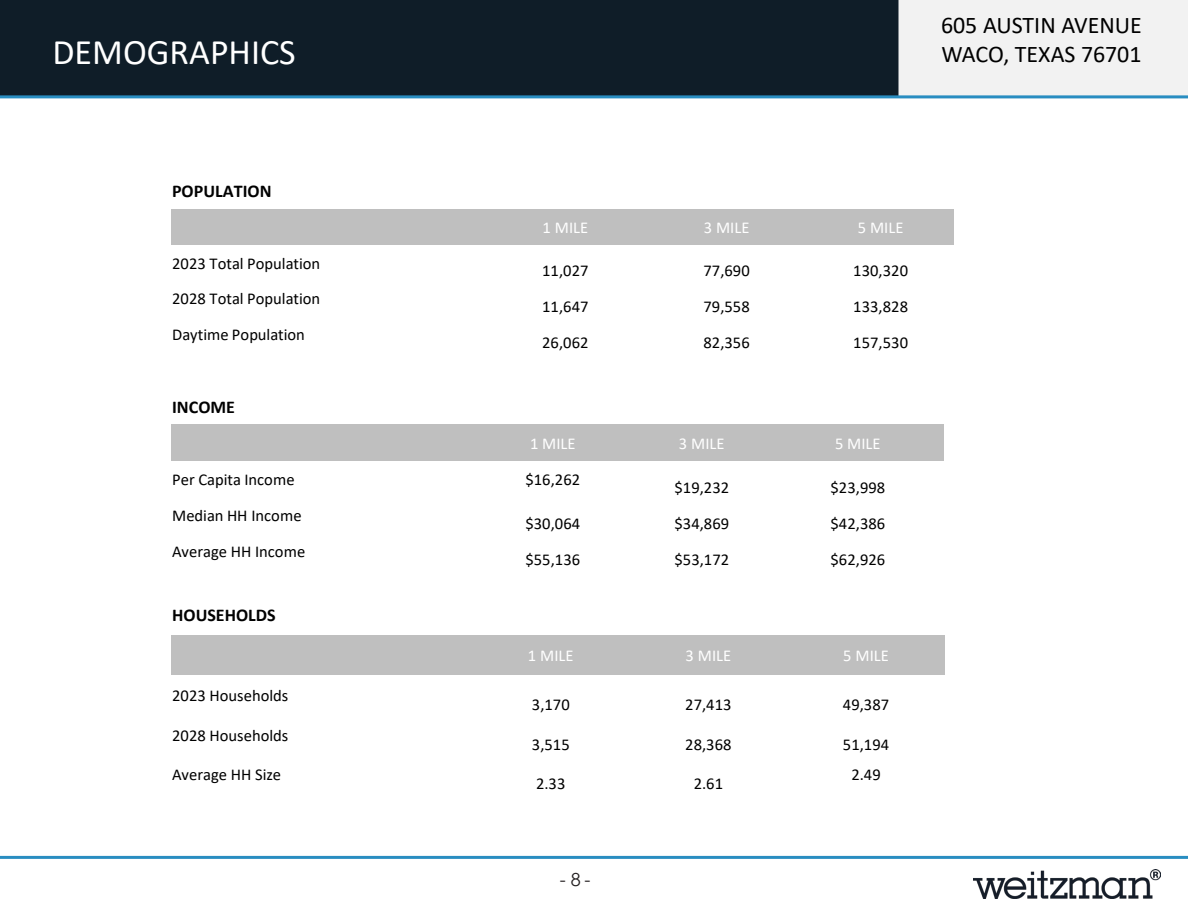
<style>
.page{position:relative;width:1188px;height:918px;background:#fff}
.page>*{position:absolute;margin:0;border:0;box-sizing:border-box;transform-origin:0 0}
.t1{font:36px "Calibri";color:#fff}
.t2{font:24px/28.8px "Calibri";letter-spacing:-.005em;color:#000}
.t3{font:700 18px "Calibri";color:#000}
.t4{font:18px "Century Gothic";color:#231f20}
.t5{font:16.5px "Calibri";letter-spacing:.005em;color:#000}
.t6{font:16.5px "Calibri";letter-spacing:.005em;color:#fff}
</style>
<div class="page">
<div style="left:0;top:0;width:900px;height:95px;background:#0f1d28"></div>
<div style="left:898px;top:0;width:290px;height:95px;background:#f2f2f2"></div>
<hr style="left:0;top:95px;width:1188px;height:3px;background:#298dc1">
<img style="left:974px;top:869px;width:187px;height:30px">
<hr style="left:0;top:856px;width:1188px;height:3px;background:#298dc1">
<div style="left:171px;top:636px;width:301px;height:39px;background:#bfbfbf"></div>
<div style="left:472px;top:636px;width:158px;height:39px;background:#bfbfbf"></div>
<div style="left:630px;top:636px;width:157px;height:39px;background:#bfbfbf"></div>
<div style="left:787px;top:636px;width:158px;height:39px;background:#bfbfbf"></div>
<div style="left:171px;top:425px;width:304px;height:36px;background:#bfbfbf"></div>
<div style="left:475px;top:425px;width:156px;height:36px;background:#bfbfbf"></div>
<div style="left:631px;top:425px;width:142px;height:36px;background:#bfbfbf"></div>
<div style="left:773px;top:425px;width:170px;height:36px;background:#bfbfbf"></div>
<div style="left:171px;top:209px;width:314px;height:36px;background:#bfbfbf"></div>
<div style="left:485px;top:209px;width:161px;height:36px;background:#bfbfbf"></div>
<div style="left:646px;top:209px;width:161px;height:36px;background:#bfbfbf"></div>
<div style="left:807px;top:209px;width:147px;height:36px;background:#bfbfbf"></div>
<h2 class="t1" style="left:52px;top:27px;width:245px">DEMOGRAPHICS</h2>
<h2 class="t2" style="left:941px;top:10px;width:202px">605 AUSTIN AVENUE<br>WACO, TEXAS 76701</h2>
<p class="t3" style="left:172px;top:178px;width:101px">POPULATION</p>
<p class="t5" style="left:172px;top:252px;width:149px">2023 Total Population</p>
<p class="t5" style="left:172px;top:288px;width:150px">2028 Total Population</p>
<p class="t5" style="left:172px;top:323px;width:134px">Daytime Population</p>
<p class="t3" style="left:172px;top:394px;width:64px">INCOME</p>
<p class="t6" style="left:543px;top:216px;width:47px">1 MILE</p>
<p class="t6" style="left:704px;top:216px;width:47px">3 MILE</p>
<p class="t6" style="left:858px;top:216px;width:47px">5 MILE</p>
<p class="t5" style="left:542px;top:259px;width:48px">11,027</p>
<p class="t5" style="left:703px;top:259px;width:48px">77,690</p>
<p class="t5" style="left:853px;top:259px;width:56px">130,320</p>
<p class="t5" style="left:542px;top:295px;width:48px">11,647</p>
<p class="t5" style="left:703px;top:295px;width:48px">79,558</p>
<p class="t5" style="left:853px;top:295px;width:56px">133,828</p>
<p class="t5" style="left:542px;top:331px;width:48px">26,062</p>
<p class="t5" style="left:703px;top:331px;width:48px">82,356</p>
<p class="t5" style="left:853px;top:331px;width:56px">157,530</p>
<p class="t6" style="left:530px;top:432px;width:47px">1 MILE</p>
<p class="t6" style="left:679px;top:432px;width:47px">3 MILE</p>
<p class="t6" style="left:835px;top:432px;width:47px">5 MILE</p>
<p class="t5" style="left:172px;top:468px;width:124px">Per Capita Income</p>
<p class="t5" style="left:525px;top:468px;width:56px">$16,262</p>
<p class="t5" style="left:674px;top:476px;width:56px">$19,232</p>
<p class="t5" style="left:831px;top:476px;width:56px">$23,998</p>
<p class="t5" style="left:172px;top:504px;width:131px">Median HH Income</p>
<p class="t5" style="left:525px;top:512px;width:56px">$30,064</p>
<p class="t5" style="left:674px;top:512px;width:56px">$34,869</p>
<p class="t5" style="left:831px;top:512px;width:56px">$42,386</p>
<p class="t5" style="left:172px;top:540px;width:135px">Average HH Income</p>
<p class="t5" style="left:525px;top:548px;width:56px">$55,136</p>
<p class="t5" style="left:674px;top:548px;width:56px">$53,172</p>
<p class="t5" style="left:831px;top:548px;width:56px">$62,926</p>
<p class="t3" style="left:172px;top:603px;width:105px">HOUSEHOLDS</p>
<p class="t5" style="left:172px;top:684px;width:118px">2023 Households</p>
<p class="t5" style="left:172px;top:724px;width:118px">2028 Households</p>
<p class="t5" style="left:172px;top:763px;width:111px">Average HH Size</p>
<p class="t6" style="left:528px;top:645px;width:47px">1 MILE</p>
<p class="t6" style="left:686px;top:645px;width:47px">3 MILE</p>
<p class="t6" style="left:843px;top:645px;width:47px">5 MILE</p>
<p class="t5" style="left:532px;top:693px;width:39px">3,170</p>
<p class="t5" style="left:685px;top:693px;width:48px">27,413</p>
<p class="t5" style="left:843px;top:693px;width:48px">49,387</p>
<p class="t5" style="left:532px;top:733px;width:39px">3,515</p>
<p class="t5" style="left:685px;top:733px;width:48px">28,368</p>
<p class="t5" style="left:843px;top:733px;width:48px">51,194</p>
<p class="t5" style="left:536px;top:772px;width:31px">2.33</p>
<p class="t5" style="left:694px;top:772px;width:31px">2.61</p>
<p class="t4" style="left:560px;top:867px;width:32px">-8-</p>
<p class="t5" style="left:851px;top:763px;width:31px">2.49</p>
</div>
